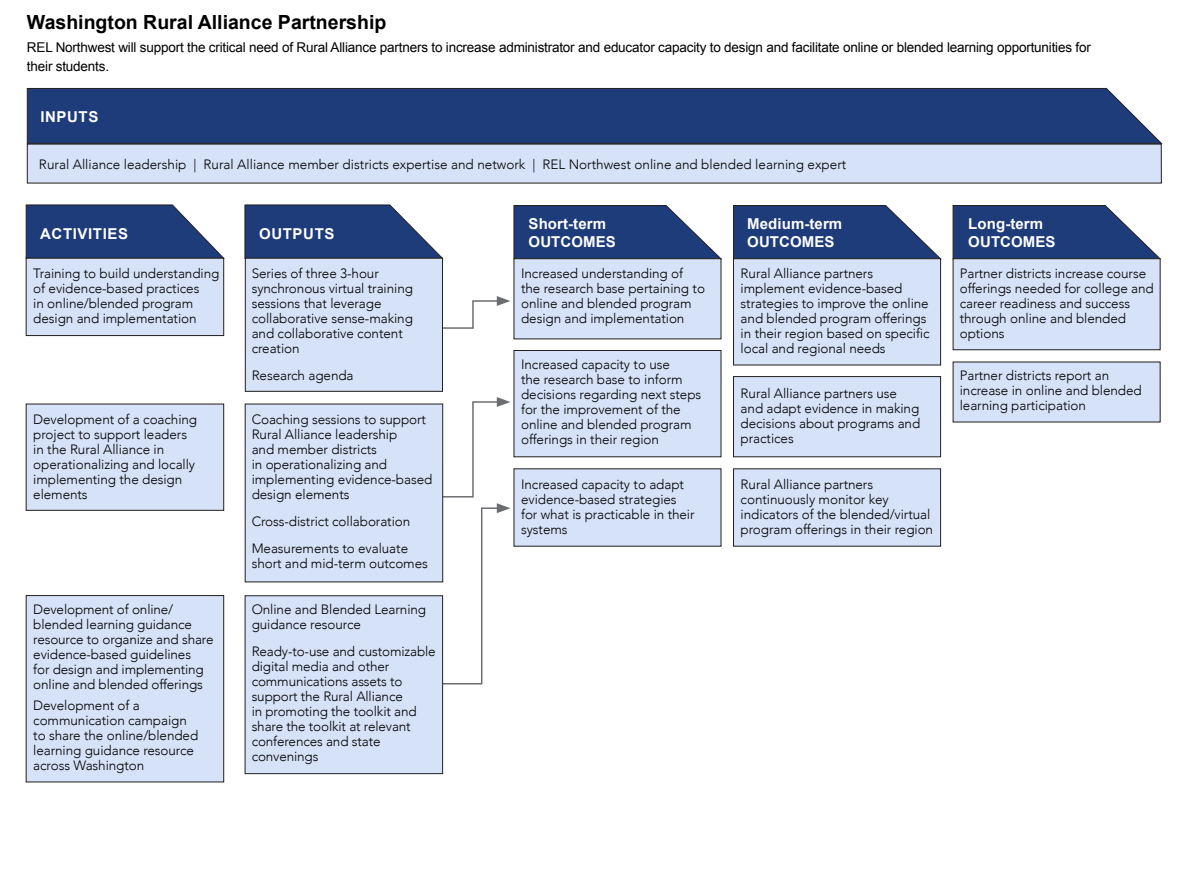
<style>
.page{position:relative;width:1188px;height:882px;background:#fff}
.page>*{position:absolute;margin:0;border:0;box-sizing:border-box;transform-origin:0 0}
.t1{font:700 19.5px "Arial";color:#000}
.t2{font:700 15px/18px "Arial";letter-spacing:.005em;color:#fff}
.t3{font:700 15px "Arial";letter-spacing:.04em;color:#fff}
.table_content{font:300 13.5px/15px "Avenir";letter-spacing:-.005em;color:#000}
.Paragraph_Style_1{font:13.5px/19.5px "Arial";letter-spacing:-.015em;color:#000}
</style>
<div class="page">
<div style="left:26px;top:404px;width:198px;height:106px;background:#d5e2f8"></div>
<div style="left:26px;top:404px;width:198px;height:107px;border:1px solid #231f20"></div>
<div style="left:26px;top:596px;width:198px;height:186px;background:#d5e2f8"></div>
<div style="left:26px;top:595px;width:198px;height:187px;border:1px solid #231f20"></div>
<svg style="left:443px;top:296px;width:67px;height:33px"></svg>
<svg style="left:433px;top:397px;width:77px;height:288px"></svg>
<svg style="left:27px;top:88px;width:1136px;height:56px;background:#244079"></svg>
<svg style="left:244px;top:204px;width:200px;height:55px;background:#3f5789"></svg>
<svg style="left:25px;top:204px;width:200px;height:55px;background:#3e5789"></svg>
<div style="left:27px;top:144px;width:1134px;height:39px;background:#d5e2f8"></div>
<div style="left:245px;top:258px;width:197px;height:133px;background:#d5e2f8"></div>
<div style="left:245px;top:258px;width:198px;height:134px;border:1px solid #231f20"></div>
<div style="left:26px;top:258px;width:198px;height:78px;background:#d5e2f8"></div>
<div style="left:26px;top:258px;width:198px;height:78px;border:1px solid #231f20"></div>
<div style="left:245px;top:404px;width:198px;height:178px;background:#d5e2f8"></div>
<div style="left:245px;top:596px;width:198px;height:178px;background:#d5e2f8"></div>
<div style="left:245px;top:595px;width:198px;height:179px;border:1px solid #231f20"></div>
<svg style="left:513px;top:205px;width:209px;height:55px;background:#3d5689"></svg>
<div style="left:514px;top:259px;width:207px;height:80px;background:#d5e2f8"></div>
<div style="left:514px;top:258px;width:207px;height:81px;border:1px solid #231f20"></div>
<div style="left:514px;top:350px;width:207px;height:107px;background:#d5e2f8"></div>
<div style="left:514px;top:350px;width:207px;height:107px;border:1px solid #231f20"></div>
<div style="left:514px;top:469px;width:207px;height:77px;background:#d5e2f8"></div>
<svg style="left:733px;top:205px;width:209px;height:55px;background:#3d5689"></svg>
<div style="left:734px;top:259px;width:207px;height:106px;background:#d5e2f8"></div>
<div style="left:733px;top:258px;width:208px;height:107px;border:1px solid #231f20"></div>
<div style="left:734px;top:377px;width:207px;height:80px;background:#d5e2f8"></div>
<div style="left:733px;top:376px;width:208px;height:81px;border:1px solid #231f20"></div>
<div style="left:734px;top:469px;width:207px;height:77px;background:#d5e2f8"></div>
<svg style="left:952px;top:205px;width:208px;height:55px;background:#3c5588"></svg>
<div style="left:953px;top:259px;width:207px;height:91px;background:#d5e2f8"></div>
<div style="left:953px;top:258px;width:208px;height:92px;border:1px solid #231f20"></div>
<div style="left:953px;top:362px;width:207px;height:60px;background:#d5e2f8"></div>
<h1 class="t1" style="left:27px;top:10px;width:361px">Washington Rural Alliance Partnership</h1>
<p class="Paragraph_Style_1" style="left:27px;top:38px;width:1065px">REL Northwest will support the critical need of Rural Alliance partners to increase administrator and educator capacity to design and facilitate online or blended learning opportunities for their students.</p>
<h2 class="t2" style="left:40px;top:108px;width:60px">INPUTS</h2>
<p class="table_content" style="left:39px;top:157px;width:809px">Rural Alliance leadership | Rural Alliance member districts expertise and network | REL Northwest online and blended learning expert</p>
<h2 class="t3" style="left:40px;top:224px;width:89px">ACTIVITIES</h2>
<p class="table_content" style="left:33px;top:266px;width:188px">Training to build understanding of evidence-based practices<br>in online/blended program design and implementation</p>
<p class="table_content" style="left:33px;top:412px;width:165px">Development of a coaching project to support leaders in the Rural Alliance in operationalizing and locally implementing the design elements</p>
<p class="table_content" style="left:33px;top:602px;width:182px">Development of online/ blended learning guidance resource to organize and share evidence-based guidelines<br>for design and implementing online and blended offerings</p>
<p class="table_content" style="left:33px;top:698px;width:167px">Development of a communication campaign to share the online/blended learning guidance resource across Washington</p>
<h2 class="t3" style="left:259px;top:224px;width:77px">OUTPUTS</h2>
<p class="table_content" style="left:252px;top:266px;width:163px">Series of three 3-hour synchronous virtual training sessions that leverage collaborative sense-making and collaborative content creation</p>
<p class="table_content" style="left:252px;top:368px;width:103px">Research agenda</p>
<p class="table_content" style="left:252px;top:412px;width:182px">Coaching sessions to support<br>Rural Alliance leadership<br>and member districts<br>in operationalizing and implementing evidence-based design elements</p>
<p class="table_content" style="left:252px;top:514px;width:160px">Cross-district collaboration</p>
<p class="table_content" style="left:252px;top:541px;width:178px">Measurements to evaluate short and mid-term outcomes</p>
<p class="table_content" style="left:252px;top:602px;width:176px">Online and Blended Learning guidance resource</p>
<p class="table_content" style="left:252px;top:644px;width:186px">Ready-to-use and customizable digital media and other communications assets to support the Rural Alliance<br>in promoting the toolkit and share the toolkit at relevant conferences and state convenings</p>
<h2 class="t2" style="left:529px;top:215px;width:89px">Short-term<br>OUTCOMES</h2>
<p class="table_content" style="left:521px;top:266px;width:185px">Increased understanding of the research base pertaining to online and blended program design and implementation</p>
<p class="table_content" style="left:521px;top:357px;width:182px">Increased capacity to use<br>the research base to inform decisions regarding next steps for the improvement of the online and blended program offerings in their region</p>
<p class="table_content" style="left:521px;top:477px;width:175px">Increased capacity to adapt evidence-based strategies for what is practicable in their systems</p>
<h2 class="t2" style="left:747px;top:215px;width:97px">Medium-term<br>OUTCOMES</h2>
<p class="table_content" style="left:741px;top:266px;width:190px">Rural Alliance partners implement evidence-based strategies to improve the online and blended program offerings in their region based on specific local and regional needs</p>
<p class="table_content" style="left:741px;top:386px;width:181px">Rural Alliance partners use and adapt evidence in making decisions about programs and practices</p>
<p class="table_content" style="left:741px;top:477px;width:194px">Rural Alliance partners continuously monitor key indicators of the blended/virtual program offerings in their region</p>
<h2 class="t2" style="left:968px;top:215px;width:89px">Long-term<br>OUTCOMES</h2>
<p class="table_content" style="left:960px;top:266px;width:196px">Partner districts increase course offerings needed for college and career readiness and success through online and blended options</p>
<p class="table_content" style="left:960px;top:368px;width:183px">Partner districts report an increase in online and blended learning participation</p>
</div>
